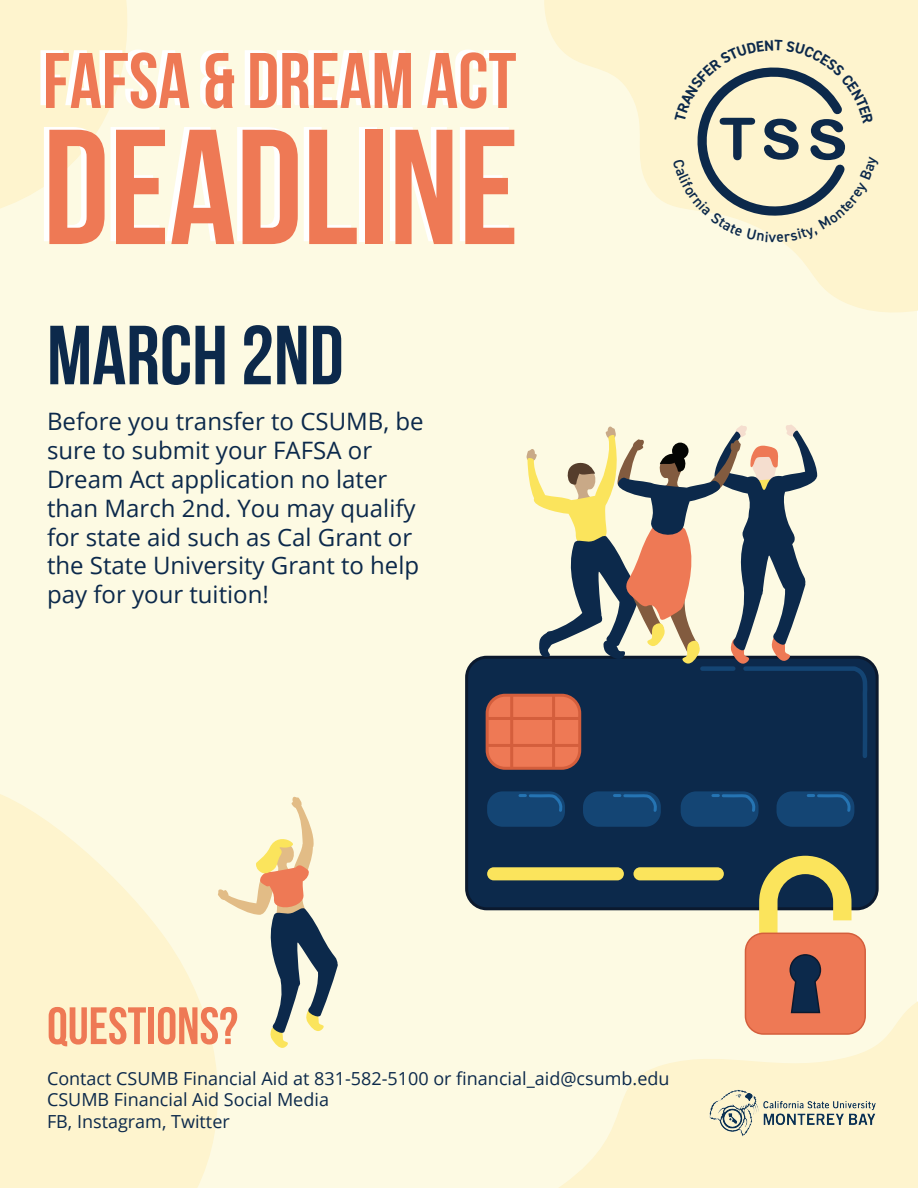
<style>
.page{position:relative;width:918px;height:1188px;background:#fff}
.page>*{position:absolute;margin:0;border:0;box-sizing:border-box;transform-origin:0 0}
.t1{font:700 163.35px "Bebas Neue";color:#ee7955}
.t2{font:700 83.55px "Bebas Neue";color:#0c294b}
.t3{font:700 78.6px "Bebas Neue";color:#ee7955}
.t4{font:75.75px "Arial Rounded MT Bold";color:#0c294b}
.t5{font:52.5px "Bebas Neue";color:#ee7955}
.t6{font:24px/28.8px "Open Sans";color:#0c294b}
.t7{font:18px/21.6px "Open Sans";color:#0c294b}
.s1{font-size:58.35px}
</style>
<div class="page">
<div style="left:0;top:0;width:917px;height:1188px;background:#fdfae3"></div>
<svg style="left:544px;top:0;width:374px;height:313px"></svg>
<svg style="left:559px;top:970px;width:359px;height:218px"></svg>
<svg style="left:0;top:794px;width:218px;height:394px;fill:#fef4ce"></svg>
<svg style="left:0;top:0;width:127px;height:208px"></svg>
<div style="left:467px;top:657px;width:410px;height:252px;background:#0c294b;border-radius:20px"></div>
<div style="left:465px;top:656px;width:414px;height:254px;border:3px solid #0b192e;border-radius:20px"></div>
<div style="left:487px;top:867px;width:137px;height:13px;background:#fbe45c;border-radius:7px"></div>
<div style="left:633px;top:867px;width:91px;height:13px;background:#fbe45c;border-radius:7px"></div>
<div style="left:487px;top:695px;width:93px;height:73px;background:#ee7955;border-radius:18px"></div>
<div style="left:486px;top:694px;width:95px;height:76px;border:3px solid #d45e3c;border-radius:18px"></div>
<div style="left:487px;top:791px;width:78px;height:36px;background:#144574;border-radius:16px"></div>
<div style="left:583px;top:791px;width:78px;height:36px;background:#144574;border-radius:16px"></div>
<div style="left:681px;top:791px;width:78px;height:36px;background:#144574;border-radius:16px"></div>
<div style="left:777px;top:791px;width:77px;height:36px;background:#144574;border-radius:16px"></div>
<hr style="left:510px;top:695px;width:3px;height:73px;background:#d45e3c">
<hr style="left:552px;top:695px;width:3px;height:73px;background:#d45e3c">
<hr style="left:487px;top:717px;width:93px;height:3px;background:#d45e3c">
<hr style="left:487px;top:744px;width:93px;height:3px;background:#d45e3c">
<svg style="left:520px;top:793px;width:45px;height:19px"></svg>
<svg style="left:614px;top:793px;width:45px;height:19px"></svg>
<svg style="left:713px;top:793px;width:45px;height:19px"></svg>
<svg style="left:808px;top:793px;width:45px;height:19px"></svg>
<div style="left:745px;top:933px;width:120px;height:101px;background:#ee7955;border-radius:18px"></div>
<div style="left:745px;top:933px;width:121px;height:102px;border:1px solid #d45e3c;border-radius:18px"></div>
<svg style="left:759px;top:856px;width:93px;height:158px"></svg>
<svg style="left:216px;top:795px;width:122px;height:254px"></svg>
<svg style="left:526px;top:425px;width:347px;height:335px"></svg>
<img style="left:699px;top:1080px;width:189px;height:69px">
<svg style="left:673px;top:40px;width:206px;height:202px;background:#e9e2c3"></svg>
<h3 class="t3" style="left:43px;top:38px;width:475px">FAFSA &amp; DREAM ACT</h3>
<h1 class="t1" style="left:43px;top:98px;width:478px">DEADLINE</h1>
<h2 class="t2" style="left:47px;top:310px;width:298px">MARCH 2ND</h2>
<p class="t6" style="left:47px;top:407px;width:378px">Before you transfer to CSUMB, be sure to submit your FAFSA or<br>Dream Act application no later than March 2nd. You may qualify for state aid such as Cal Grant or the State University Grant to help pay for your tuition!</p>
<h3 class="t4" style="left:719px;top:87px;width:131px"><span class="s1">T</span>ss</h3>
<h3 class="t5" style="left:47px;top:997px;width:193px">QUESTIONS?</h3>
<p class="t7" style="left:47px;top:1067px;width:624px">Contact CSUMB Financial Aid at 831-582-5100 or financial_aid@csumb.edu<br>CSUMB Financial Aid Social Media<br>FB, Instagram, Twitter</p>
</div>
